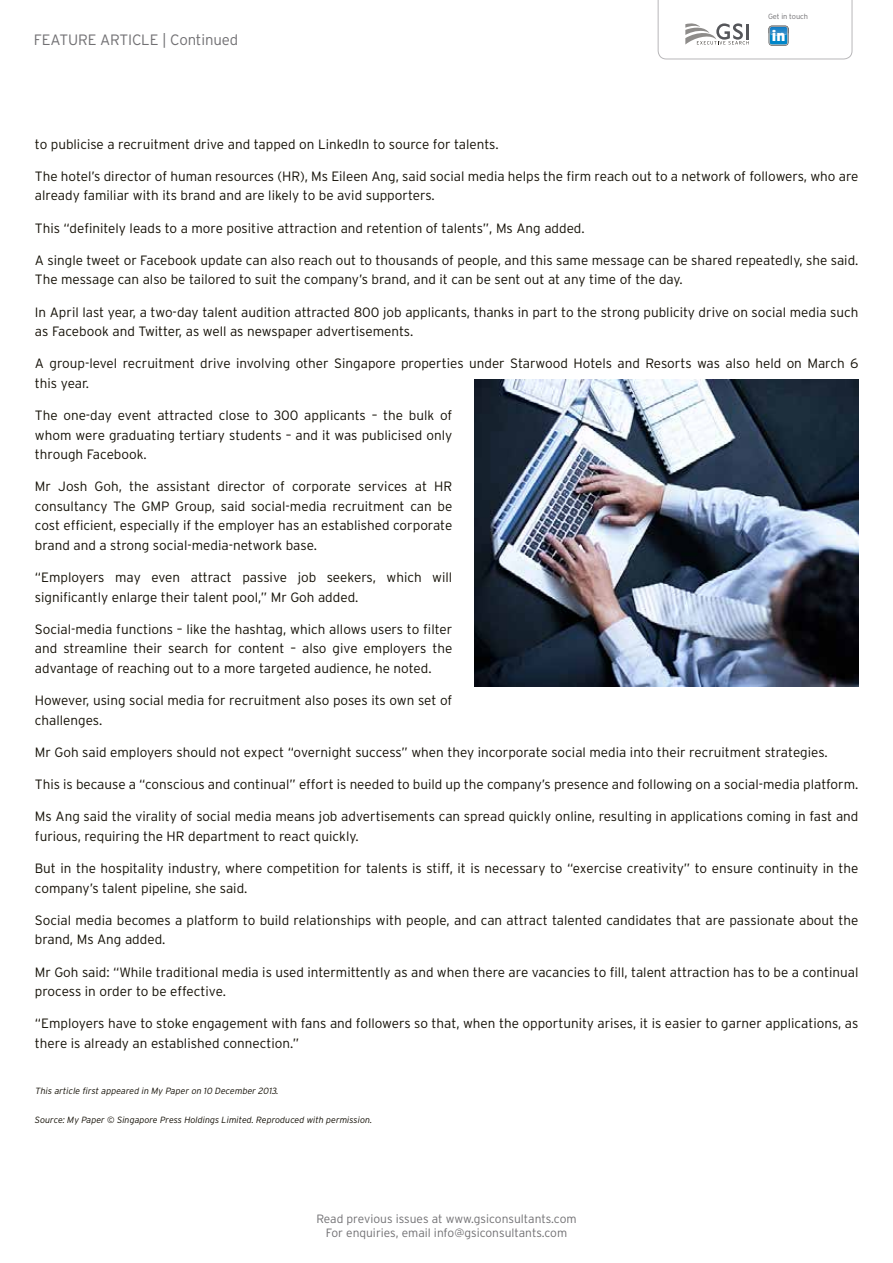
<style>
.page{position:relative;width:893px;height:1263px;background:#fff}
.page>*{position:absolute;margin:0;border:0;box-sizing:border-box;transform-origin:0 0}
.t1{font:900 15.15px "Interstate";color:#fff}
.t2{font:300 15px "Interstate";letter-spacing:-.01em;color:#717073}
.t3{font:300 13.5px/19.5px "Interstate";color:#141006}
.t4{font:300 12px/14.4px "Interstate";letter-spacing:-.005em;color:#717073;text-align:center}
.t5{font:italic 300 9px "Interstate";color:#141006}
.t6{font:italic 300 9px "Interstate";color:#141006}
.t7{font:300 7.5px "Interstate";letter-spacing:-.01em;color:#717073}
.s1{font-style:inherit}
</style>
<div class="page">
<img style="left:475px;top:380px;width:383px;height:306px">
<svg style="left:658px;top:0;width:194px;height:59px"></svg>
<p class="t2" style="left:34px;top:32px;width:206px">feature article | Continued</p>
<p class="t7" style="left:768px;top:12px;width:42px">Get in touch</p>
<p class="t1" style="left:772px;top:27px;width:15px">in</p>
<p class="t3" style="left:35px;top:134px;width:465px">to publicise a recruitment drive and tapped on LinkedI n to source for talents.</p>
<p class="t3" style="left:35px;top:166px;width:825px">The hotel’s director of human resources (HR), Ms Eileen Ang, said social media helps the firm reach out to a network of followers, who are already familiar with its brand and are likely to be avid supporters.</p>
<p class="t3" style="left:35px;top:218px;width:551px">This “definitely leads to a more positive attraction and retention of talents”, Ms Ang added.</p>
<p class="t3" style="left:35px;top:250px;width:825px">A single tweet or Facebook update can also reach out to thousands of people, and this same message can be shared repeatedly, she said.<br>The message can also be tailored to suit the company’s brand, and it can be sent out at any time of the day.</p>
<p class="t3" style="left:35px;top:302px;width:825px">I n April last year, a two-day talent audition attracted 800 job applicants, thanks in part to the strong publicity drive on social media such as Facebook and Twitter, as well as newspaper advertisements.</p>
<p class="t3" style="left:35px;top:354px;width:825px">A group-level recruitment drive involving other Singapore properties under Starwood Hotels and Resorts was also held on March 6 this year.</p>
<p class="t3" style="left:35px;top:405px;width:419px;text-align:justify">The one-day event attracted close to 300 applicants – the bulk of whom were graduating tertiary students – and it was publicised only through Facebook.</p>
<p class="t3" style="left:35px;top:477px;width:419px;text-align:justify">M r Josh Goh, the assistant director of corporate services at HR consultancy The GM P Group, said social-media recruitment can be cost efficient, especially if the employer has an established corporate brand and a strong social-media-network base.</p>
<p class="t3" style="left:35px;top:567px;width:419px">“Employers may even attract passive job seekers, which will significantly enlarge their talent pool,” M r Goh added.</p>
<p class="t3" style="left:35px;top:619px;width:419px;text-align:justify">Social-media functions – like the hashtag, which allows users to filter and streamline their search for content – also give employers the advantage of reaching out to a more targeted audience, he noted.</p>
<p class="t3" style="left:35px;top:690px;width:419px">However, using social media for recruitment also poses its own set of challenges.</p>
<p class="t3" style="left:35px;top:742px;width:794px">M r Goh said employers should not expect “overnight success” when they incorporate social media into their recruitment strategies.</p>
<p class="t3" style="left:35px;top:774px;width:825px">This is because a “conscious and continual” effort is needed to build up the company’s presence and following on a social-media platform.</p>
<p class="t3" style="left:35px;top:807px;width:825px">Ms Ang said the virality of social media means job advertisements can spread quickly online, resulting in applications coming in fast and furious, requiring the HR department to react quickly.</p>
<p class="t3" style="left:35px;top:858px;width:825px">But in the hospitality industry, where competition for talents is stiff, it is necessary to “exercise creativity” to ensure continuity in the company’s talent pipeline, she said.</p>
<p class="t3" style="left:35px;top:910px;width:825px">Social media becomes a platform to build relationships with people, and can attract talented candidates that are passionate about the brand, Ms Ang added.</p>
<p class="t3" style="left:35px;top:962px;width:825px">M r Goh said: “While traditional media is used intermittently as and when there are vacancies to fill, talent attraction has to be a continual process in order to be effective.</p>
<p class="t3" style="left:35px;top:1014px;width:825px">“Employers have to stoke engagement with fans and followers so that, when the opportunity arises, it is easier to garner applications, as there is already an established connection.”</p>
<p class="t6" style="left:35px;top:1085px;width:245px">This article first appeared in My Paper on 10 December 2013<span class="s1">.</span></p>
<p class="t5" style="left:35px;top:1115px;width:339px">Source: My Paper © Singapore Press Holdings Limited. Reproduced with permission.</p>
<p class="t4" style="left:316px;top:1211px;width:262px">Read previous issues at www.gsiconsultants.com<br>For enquiries, email info@gsiconsultants.com</p>
</div>
